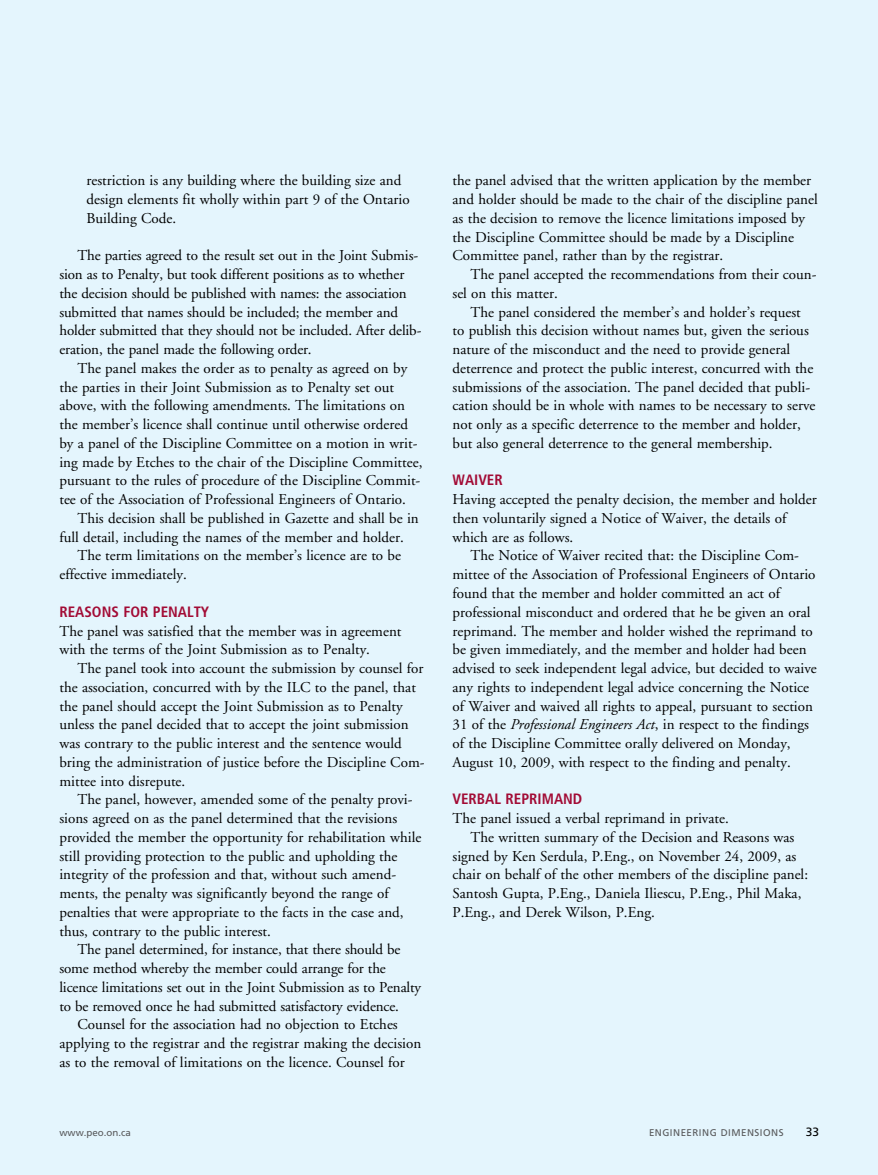
<style>
.page{position:relative;width:878px;height:1175px;background:#fff}
.page>*{position:absolute;margin:0;border:0;box-sizing:border-box;transform-origin:0 0}
.t1{font:15px/18.8px "Adobe Garamond";color:#000}
.t2{font:700 condensed 15px "Frutiger";color:#a20b35}
.t3{font:12px "Frutiger";color:#000}
.t4{font:9.75px "Frutiger";letter-spacing:.05em;color:#58595b}
.t5{font:9.75px "Frutiger";color:#58595b}
.s1{font-style:italic}
</style>
<div class="page">
<div style="left:0;top:0;width:878px;height:1174px;background:#e4f5fd"></div>
<p class="t1" style="left:86px;top:172px;width:325px">restriction is any building where the building size and design elements fit wholly within part 9 of the Ontario<br>Building Code.</p>
<p class="t1" style="left:59px;top:247px;width:363px;text-indent:18px">The parties agreed to the result set out in the Joint Submis&shy;sion as to Penalty, but took different positions as to whether the decision should be published with names: the association submitted that names should be included; the member and holder submitted that they should not be included. After delib&shy;eration, the panel made the following order.</p>
<p class="t1" style="left:59px;top:359px;width:364px;text-indent:18px">The panel makes the order as to penalty as agreed on by the parties in their Joint Submission as to Penalty set out above, with the following amendments. The limitations on the member’s licence shall continue until otherwise ordered by a panel of the Discipline Committee on a motion in writ&shy;ing made by Etches to the chair of the Discipline Committee, pursuant to the rules of procedure of the Discipline Commit&shy;tee of the Association of Professional Engineers of Ontario.</p>
<p class="t1" style="left:77px;top:509px;width:343px">This decision shall be published in Gazette and shall be in</p>
<p class="t1" style="left:59px;top:528px;width:346px">full detail, including the names of the member and holder.</p>
<p class="t1" style="left:77px;top:547px;width:325px">The term limitations on the member’s licence are to be</p>
<p class="t1" style="left:59px;top:565px;width:129px">effective immediately.</p>
<p class="t2" style="left:59px;top:602px;width:151px">REASONS FOR PENALTY</p>
<p class="t1" style="left:59px;top:622px;width:343px">The panel was satisfied that the member was in agreement with the terms of the Joint Submission as to Penalty.</p>
<p class="t1" style="left:59px;top:659px;width:367px;text-indent:18px">The panel took into account the submission by counsel for the association, concurred with by the ILC to the panel, that the panel should accept the Joint Submission as to Penalty unless the panel decided that to accept the joint submission was contrary to the public interest and the sentence would bring the administration of justice before the Discipline Com&shy;mittee into disrepute.</p>
<p class="t1" style="left:59px;top:790px;width:363px;text-indent:18px">The panel, however, amended some of the penalty provi&shy;sions agreed on as the panel determined that the revisions provided the member the opportunity for rehabilitation while still providing protection to the public and upholding the integrity of the profession and that, without such amend&shy;ments, the penalty was significantly beyond the range of penalties that were appropriate to the facts in the case and, thus, contrary to the public interest.</p>
<p class="t1" style="left:77px;top:940px;width:324px">The panel determined, for instance, that there should be</p>
<p class="t1" style="left:59px;top:959px;width:328px">some method whereby the member could arrange for the</p>
<p class="t1" style="left:59px;top:978px;width:363px">licence limitations set out in the Joint Submission as to Penalty</p>
<p class="t1" style="left:59px;top:997px;width:341px">to be removed once he had submitted satisfactory evidence.</p>
<p class="t1" style="left:77px;top:1015px;width:322px">Counsel for the association had no objection to Etches</p>
<p class="t1" style="left:59px;top:1034px;width:363px">applying to the registrar and the registrar making the decision</p>
<p class="t1" style="left:59px;top:1053px;width:347px">as to the removal of limitations on the licence. Counsel for</p>
<p class="t1" style="left:452px;top:172px;width:367px">the panel advised that the written application by the member and holder should be made to the chair of the discipline panel as the decision to remove the licence limitations imposed by the Discipline Committee should be made by a Discipline Committee panel, rather than by the registrar.</p>
<p class="t1" style="left:452px;top:265px;width:365px;text-indent:18px">The panel accepted the recommendations from their coun&shy;sel on this matter.</p>
<p class="t1" style="left:452px;top:303px;width:364px;text-indent:18px">The panel considered the member’s and holder’s request to publish this decision without names but, given the serious nature of the misconduct and the need to provide general deterrence and protect the public interest, concurred with the submissions of the association. The panel decided that publi&shy;cation should be in whole with names to be necessary to serve not only as a specific deterrence to the member and holder, but also general deterrence to the general membership.</p>
<p class="t2" style="left:452px;top:471px;width:52px">WAIVER</p>
<p class="t1" style="left:452px;top:490px;width:366px">Having accepted the penalty decision, the member and holder then voluntarily signed a Notice of Waiver, the details of which are as follows.</p>
<p class="t1" style="left:452px;top:547px;width:366px;text-indent:18px">The Notice of Waiver recited that: the Discipline Com&shy;mittee of the Association of Professional Engineers of Ontario found that the member and holder committed an act of professional misconduct and ordered that he be given an oral reprimand. The member and holder wished the reprimand to be given immediately, and the member and holder had been advised to seek independent legal advice, but decided to waive any rights to independent legal advice concerning the Notice of Waiver and waived all rights to appeal, pursuant to section 31 of the <span class="s1">Professional Engineers Act</span>, in respect to the findings of the Discipline Committee orally delivered on Monday, August 10, 2009, with respect to the finding and penalty.</p>
<p class="t2" style="left:452px;top:790px;width:131px">VERBAL REPRIMAND</p>
<p class="t1" style="left:452px;top:809px;width:278px">The panel issued a verbal reprimand in private.</p>
<p class="t1" style="left:470px;top:828px;width:325px">The written summary of the Decision and Reasons was</p>
<p class="t1" style="left:452px;top:847px;width:345px">signed by Ken Serdula, P.Eng., on November 24, 2009, as</p>
<p class="t1" style="left:452px;top:865px;width:357px">chair on behalf of the other members of the discipline panel:</p>
<p class="t1" style="left:452px;top:884px;width:350px">Santosh Gupta, P.Eng., Daniela Iliescu, P.Eng., Phil Maka,</p>
<p class="t1" style="left:452px;top:903px;width:204px">P.Eng., and Derek Wilson, P.Eng.</p>
<p class="t5" style="left:59px;top:1126px;width:73px">www.peo.on.ca</p>
<p class="t4" style="left:649px;top:1126px;width:136px">ENGINEERING DIMENSIONS</p>
<p class="t3" style="left:805px;top:1124px;width:15px">33</p>
</div>
